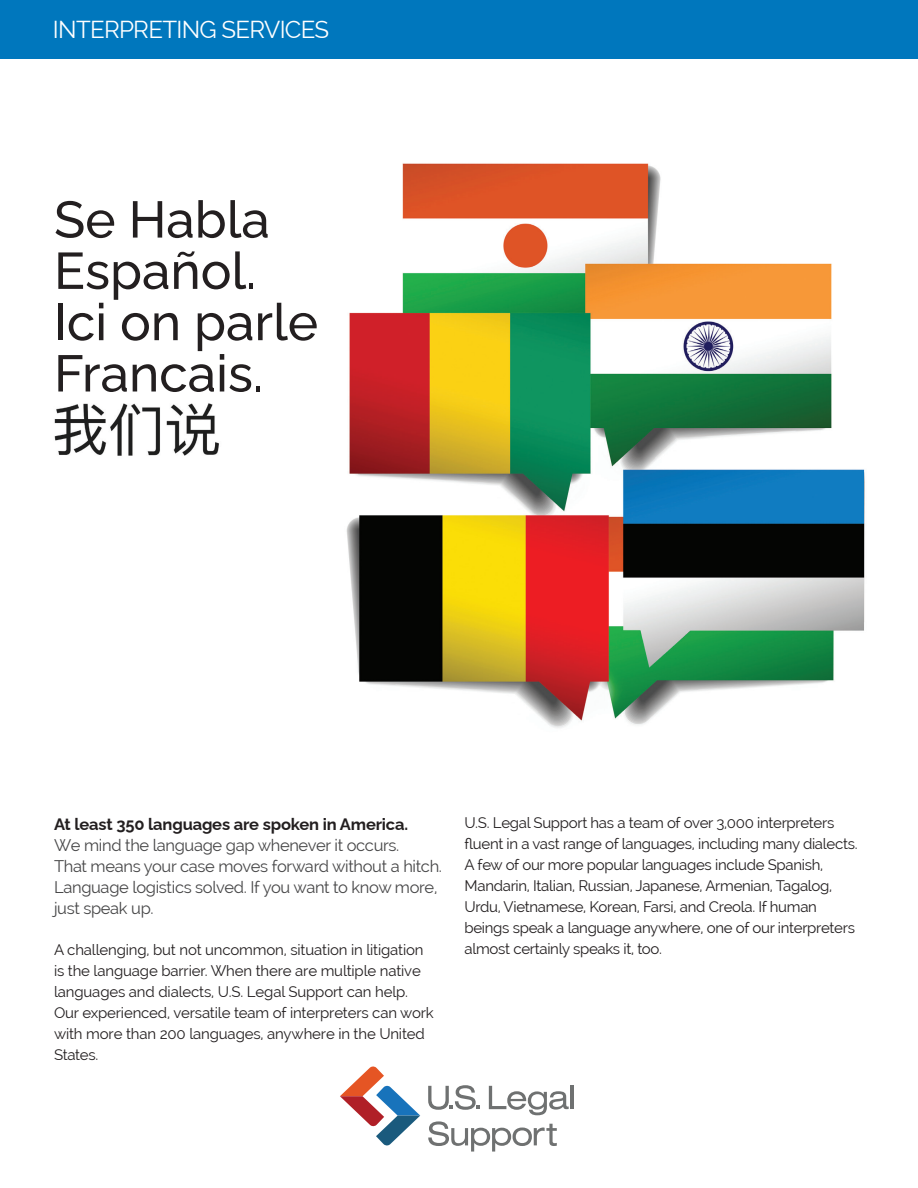
<style>
.page{position:relative;width:918px;height:1188px;background:#fff}
.page>*{position:absolute;margin:0;border:0;box-sizing:border-box;transform-origin:0 0}
.t1{font:500 51.3px/51.3px "Raleway";color:#231f20}
.t2{font:24px "Raleway";letter-spacing:-.03em;color:#fff}
.t3{font:16.5px/21px "Raleway";letter-spacing:-.02em;color:#474748}
.t4{font:15px/21px "Raleway";letter-spacing:-.02em;color:#231f20}
.s1{font-weight:700;color:#231f20}
</style>
<div class="page">
<img style="left:54px;top:403px;width:165px;height:53px">
<img style="left:346px;top:163px;width:519px;height:565px">
<svg style="left:428px;top:1085px;width:52px;height:25px"></svg>
<svg style="left:489px;top:1086px;width:80px;height:29px"></svg>
<hr style="left:571px;top:1086px;width:3px;height:23px;background:#6f7171">
<svg style="left:428px;top:1121px;width:129px;height:31px"></svg>
<svg style="left:340px;top:1066px;width:80px;height:80px"></svg>
<div style="left:0;top:0;width:918px;height:58px;background:#0077bd"></div>
<p class="t2" style="left:53px;top:15px;width:278px">INTERPRETING SERVICES</p>
<p class="t1" style="left:54px;top:188px;width:217px">Se Habla<br>Español.</p>
<p class="t1" style="left:54px;top:291px;width:266px">Ici on parle</p>
<p class="t1" style="left:54px;top:342px;width:211px">Francais.</p>
<p class="t3" style="left:54px;top:813px;width:390px"><span class="s1">At least 350 languages are spoken in America.<br></span>We mind the language gap whenever it occurs.<br>That means your case moves forward without a hitch.<br>Language logistics solved. If you want to know more, just speak up.</p>
<p class="t4" style="left:54px;top:939px;width:381px">A challenging, but not uncommon, situation in litigation is the language barrier. When there are multiple native languages and dialects, U.S. Legal Support can help.<br>Our experienced, versatile team of interpreters can work with more than 200 languages, anywhere in the United States.</p>
<p class="t4" style="left:465px;top:813px;width:394px">U.S. Legal Support has a team of over 3,000 interpreters fluent in a vast range of languages, including many dialects.<br>A few of our more popular languages include Spanish, Mandarin, Italian, Russian, Japanese, Armenian, Tagalog, Urdu, Vietnamese, Korean, Farsi, and Creola. If human beings speak a language anywhere, one of our interpreters almost certainly speaks it, too.</p>
</div>
